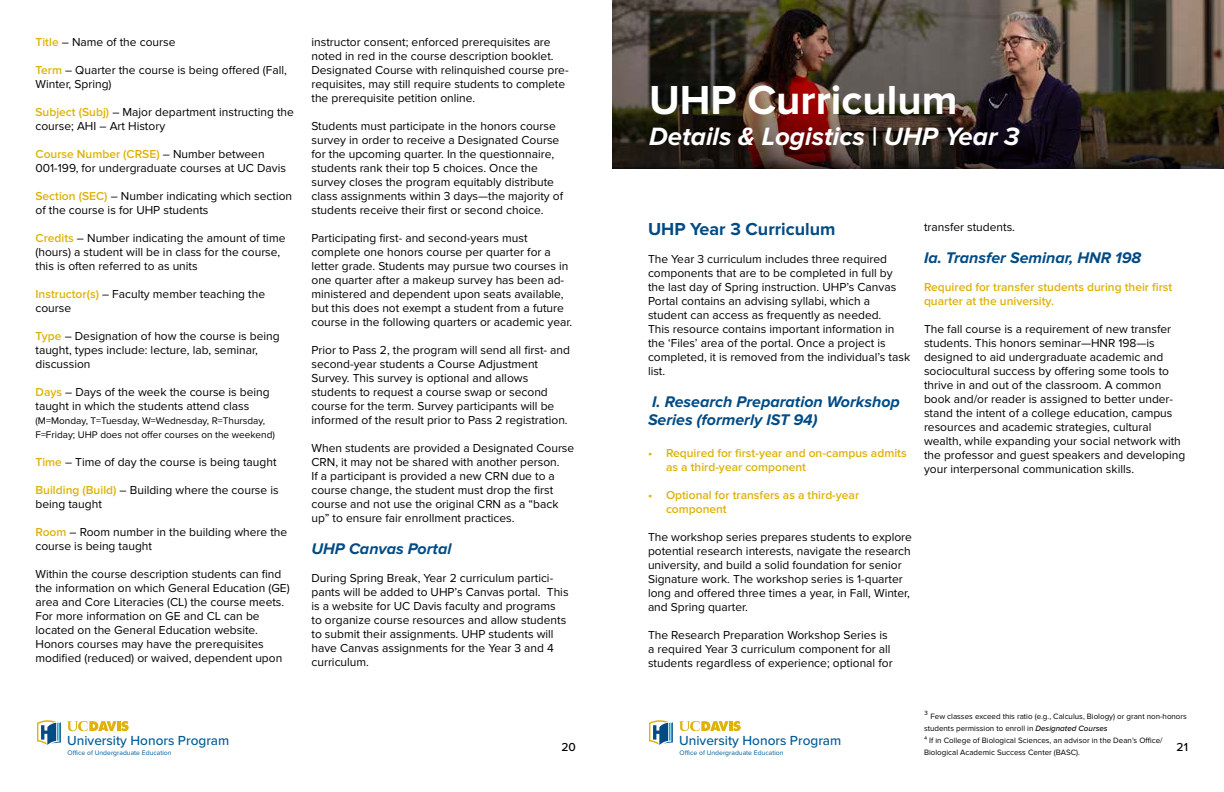
<style>
.page{position:relative;width:1224px;height:792px;background:#fff}
.page>*{position:absolute;margin:0;border:0;box-sizing:border-box;transform-origin:0 0}
.t1{font:700 42px "Proxima Nova";color:#fff}
.t2{font:italic 700 26px "Proxima Nova";color:#fff}
.t3{font:700 18px "Proxima Nova";color:#004b85}
.t4{font:italic 700 16px/18px "Proxima Nova";color:#004b85}
.t5{font:500 13.6px "Proxima Nova";color:#005c97}
.t6{font:12px/14px "Proxima Nova";color:#000}
.t7{font:600 12px/14px "Proxima Nova";color:#deb209}
.t8{font:500 12px "Proxima Nova";color:#000}
.t9{font:10px/14px "Proxima Nova";color:#000}
.t10{font:8px/12px "Proxima Nova";color:#000}
.t11{font:6.8px "Proxima Nova";color:#005c97}
.s1{font-weight:600;color:#deb209}
.s2{font-size:10px}
.s3{font-weight:500;font-style:italic}
</style>
<div class="page">
<svg style="left:67px;top:721px;width:62px;height:10px"></svg>
<svg style="left:37px;top:720px;width:24px;height:25px"></svg>
<img style="left:612px;top:1px;width:612px;height:167px">
<svg style="left:679px;top:721px;width:62px;height:10px"></svg>
<svg style="left:649px;top:720px;width:24px;height:25px"></svg>
<p class="t6" style="left:35px;top:35px;width:141px"><span class="s1">Title</span> – Name of the course</p>
<p class="t6" style="left:35px;top:63px;width:253px"><span class="s1">Term</span> – Quarter the course is being offered (Fall,<br>Winter, Spring)</p>
<p class="t6" style="left:35px;top:105px;width:260px"><span class="s1">Subject (Subj)</span> – Major department instructing the course; AHI – Art History</p>
<p class="t6" style="left:35px;top:147px;width:252px"><span class="s1">Course Number (CRSE)</span> – Number between<br>001-199, for undergraduate courses at UC Davis</p>
<p class="t6" style="left:35px;top:189px;width:258px"><span class="s1">Section (SEC)</span> – Number indicating which section of the course is for UHP students</p>
<p class="t6" style="left:35px;top:231px;width:251px"><span class="s1">Credits</span> – Number indicating the amount of time (hours) a student will be in class for the course, this is often referred to as units</p>
<p class="t6" style="left:35px;top:287px;width:231px"><span class="s1">Instructor(s)</span> – Faculty member teaching the course</p>
<p class="t6" style="left:35px;top:329px;width:246px"><span class="s1">Type</span> – Designation of how the course is being taught, types include: lecture, lab, seminar, discussion</p>
<p class="t6" style="left:35px;top:385px;width:236px"><span class="s1">Days</span> – Days of the week the course is being taught in which the students attend class</p>
<p class="t9" style="left:36px;top:414px;width:241px">(M=Monday, T=Tuesday, W=Wednesday, R=Thursday,<br>F=Friday; UHP does not offer courses on the weekend)</p>
<p class="t6" style="left:36px;top:455px;width:243px"><span class="s1">Time</span> – Time of day the course is being taught</p>
<p class="t6" style="left:36px;top:483px;width:245px"><span class="s1">Building (Build)</span> – Building where the course is being taught</p>
<p class="t6" style="left:36px;top:525px;width:253px"><span class="s1">Room</span> – Room number in the building where the course is being taught</p>
<p class="t6" style="left:36px;top:567px;width:256px">Within the course description students can find the information on which General Education (GE) area and Core Literacies (CL) the course meets.<br>For more information on GE and CL can be located on the General Education website.<br>Honors courses may have the prerequisites modified (reduced) or waived, dependent upon</p>
<p class="t5" style="left:67px;top:733px;width:164px">University Honors Program</p>
<p class="t11" style="left:68px;top:749px;width:106px">Office of Undergraduate Education</p>
<p class="t6" style="left:312px;top:35px;width:259px">instructor consent; enforced prerequisites are noted in red in the course description booklet.<br>Designated Course with relinquished course pre&shy;requisites, may still require students to complete the prerequisite petition online.</p>
<p class="t6" style="left:312px;top:119px;width:253px">Students must participate in the honors course survey in order to receive a Designated Course for the upcoming quarter. In the questionnaire, students rank their top 5 choices. Once the survey closes the program equitably distribute class assignments within 3 days—the majority of students receive their first or second choice.</p>
<p class="t6" style="left:312px;top:231px;width:262px">Participating first- and second-years must complete one honors course per quarter for a letter grade. Students may pursue two courses in one quarter after a makeup survey has been ad&shy;ministered and dependent upon seats available, but this does not exempt a student from a future course in the following quarters or academic year.</p>
<p class="t6" style="left:312px;top:343px;width:260px">Prior to Pass 2, the program will send all first- and second-year students a Course Adjustment Survey. This survey is optional and allows students to request a course swap or second course for the term. Survey participants will be informed of the result prior to Pass 2 registration.</p>
<p class="t6" style="left:312px;top:441px;width:264px">When students are provided a Designated Course CRN, it may not be shared with another person.<br>If a participant is provided a new CRN due to a course change, the student must drop the first course and not use the original CRN as a “back up” to ensure fair enrollment practices.</p>
<h3 class="t4" style="left:312px;top:540px;width:141px">UHP Canvas Portal</h3>
<p class="t6" style="left:312px;top:571px;width:259px">During Spring Break, Year 2 curriculum partici&shy;pants will be added to UHP’s Canvas portal. This is a website for UC Davis faculty and programs to organize course resources and allow students to submit their assignments. UHP students will have Canvas assignments for the Year 3 and 4 curriculum.</p>
<h1 class="t1" style="left:649px;top:76px;width:310px">UHP Curriculum</h1>
<h2 class="t2" style="left:649px;top:122px;width:372px">Details &amp; Logistics | UHP Year 3</h2>
<h3 class="t3" style="left:648px;top:219px;width:189px">UHP Year 3 Curriculum</h3>
<p class="t6" style="left:648px;top:253px;width:264px">The Year 3 curriculum includes three required components that are to be completed in full by the last day of Spring instruction. UHP’s Canvas Portal contains an advising syllabi, which a student can access as frequently as needed.<br>This resource contains important information in the ‘Files’ area of the portal. Once a project is completed, it is removed from the individual’s task list.</p>
<h3 class="t4" style="left:648px;top:394px;width:253px">I. Research Preparation Workshop<br>Series (formerly IST 94)</h3>
<p class="t7" style="left:666px;top:447px;width:242px;text-indent:-18px">• Required for first-year and on-campus admits as a third-year component</p>
<p class="t7" style="left:666px;top:489px;width:195px;text-indent:-18px">• Optional for transfers as a third-year component</p>
<p class="t6" style="left:648px;top:531px;width:266px">The workshop series prepares students to explore potential research interests, navigate the research university, and build a solid foundation for senior Signature work. The workshop series is 1-quarter long and offered three times a year, in Fall, Winter, and Spring quarter.</p>
<p class="t6" style="left:648px;top:629px;width:246px">The Research Preparation Workshop Series is a required Year 3 curriculum component for all students regardless of experience; optional for</p>
<p class="t6" style="left:924px;top:220px;width:93px">transfer students.</p>
<h3 class="t4" style="left:924px;top:249px;width:219px">Ia. Transfer Seminar, HNR 198</h3>
<p class="t7" style="left:924px;top:280px;width:250px">Required for transfer students during their first quarter at the university.</p>
<p class="t6" style="left:924px;top:322px;width:263px">The fall course is a requirement of new transfer students. This honors seminar—HNR 198—is designed to aid undergraduate academic and sociocultural success by offering some tools to thrive in and out of the classroom. A common book and/or reader is assigned to better under&shy;stand the intent of a college education, campus resources and academic strategies, cultural wealth, while expanding your social network with the professor and guest speakers and developing your interpersonal communication skills.</p>
<p class="t10" style="left:924px;top:710px;width:264px"><span class="s2">³</span> Few classes exceed this ratio (e.g., Calculus, Biology) or grant non-honors students permission to enroll in <span class="s3">Designated Courses<br></span>⁴ If in College of Biological Sciences, an advisor in the Dean’s Office/ Biological Academic Success Center (BASC).</p>
<p class="t5" style="left:679px;top:733px;width:164px">University Honors Program</p>
<p class="t11" style="left:680px;top:749px;width:106px">Office of Undergraduate Education</p>
<p class="t8" style="left:562px;top:740px;width:16px">20</p>
<p class="t8" style="left:1177px;top:740px;width:13px">21</p>
</div>
